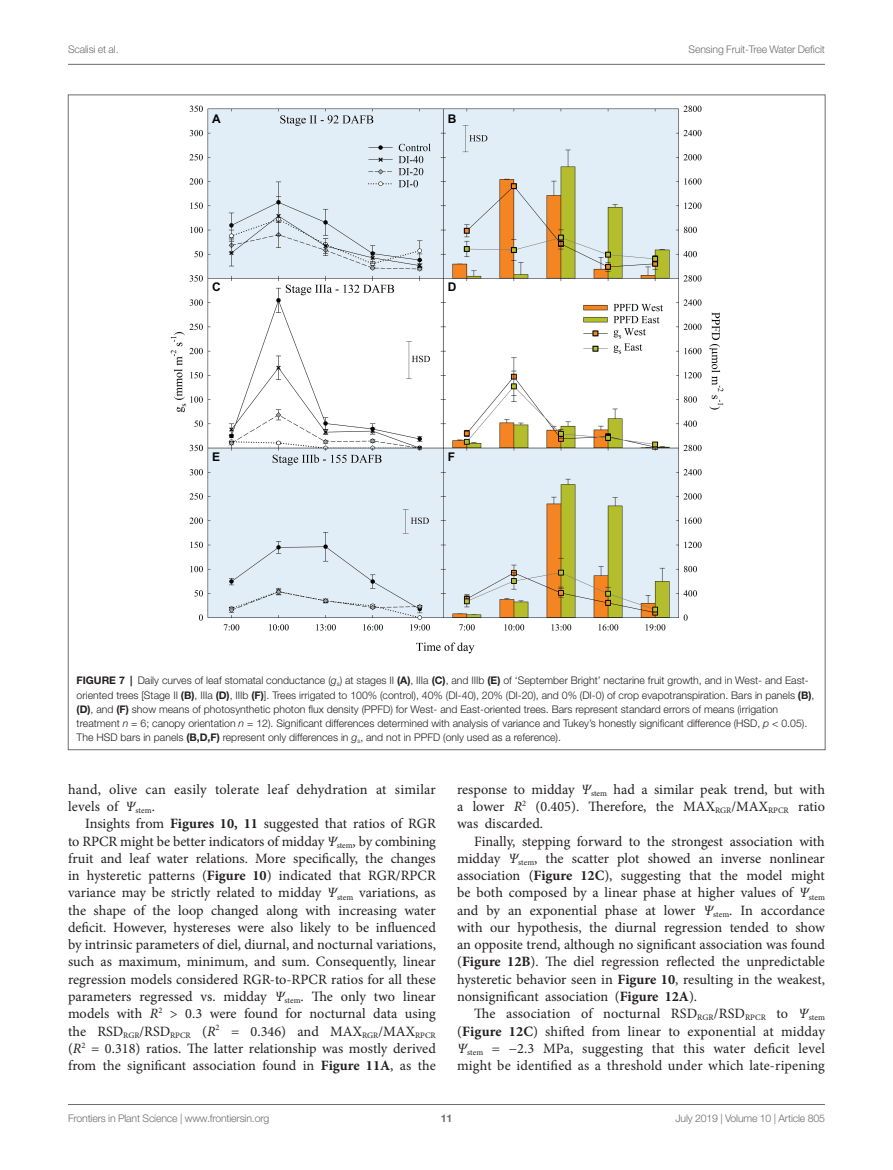
<style>
.page{position:relative;width:893px;height:1170px;background:#fff}
.page>*{position:absolute;margin:0;border:0;box-sizing:border-box;transform-origin:0 0}
.TEXT{font:14.25px/17.2px "Minion Pro";letter-spacing:.005em;color:#231f20;text-align:justify}
.t1{font:700 12px "Arial";color:#030505}
.FIG_LEG{font:300 10.5px/14.2px "Helvetica Neue LT Std";color:#231f20}
.t2{font:300 10.5px "Helvetica Neue LT Std";letter-spacing:-.015em;color:#6c6d70}
.t3{font:700 10.5px "Helvetica Neue LT Std";color:#6c6d70}
.s1{font-weight:700}
.s2{font-style:italic}
</style>
<div class="page">
<hr style="left:68px;top:64px;width:757px;height:1px;background:#6c6d70">
<hr style="left:68px;top:1104px;width:757px;height:1px;background:#6c6d70">
<img style="left:170px;top:105px;width:554px;height:549px">
<p class="t2" style="left:68px;top:42px;width:52px">Scalisi et al.</p>
<p class="t2" style="left:689px;top:42px;width:138px">Sensing Fruit-Tree Water Deficit</p>
<p class="t1" style="left:212px;top:111px;width:10px">A</p>
<p class="t1" style="left:448px;top:111px;width:10px">B</p>
<p class="t1" style="left:212px;top:279px;width:10px">C</p>
<p class="t1" style="left:448px;top:279px;width:10px">D</p>
<p class="t1" style="left:212px;top:449px;width:10px">E</p>
<p class="t1" style="left:448px;top:449px;width:9px">F</p>
<p class="FIG_LEG" style="left:77px;top:673px;width:739px"><span class="s1">FIGURE 7 |</span> Daily curves of leaf stomatal conductance (<span class="s2">g</span><sub>s</sub>) at stages II <span class="s1">(A)</span>, IIIa <span class="s1">(C)</span>, and IIIb <span class="s1">(E)</span> of ‘September Bright’ nectarine fruit growth, and in West- and East&shy;oriented trees [Stage II <span class="s1">(B)</span>, IIIa <span class="s1">(D)</span>, IIIb <span class="s1">(F)</span>]. Trees irrigated to 100% (control), 40% (DI-40), 20% (DI-20), and 0% (DI-0) of crop evapotranspiration. Bars in panels <span class="s1">(B)</span>, <span class="s1">(D)</span>, and <span class="s1">(F)</span> show means of photosynthetic photon flux density (PPFD) for West- and East-oriented trees. Bars represent standard errors of means (irrigation treatment <span class="s2">n</span> = 6; canopy orientation <span class="s2">n</span> = 12). Significant differences determined with analysis of variance and Tukey’s honestly significant difference (HSD, <span class="s2">p</span> &lt; 0.05).<br>The HSD bars in panels <span class="s1">(B,D,F)</span> represent only differences in <span class="s2">g</span><sub>s</sub>, and not in PPFD (only used as a reference).</p>
<p class="TEXT" style="left:68px;top:780px;width:369px">hand, olive can easily tolerate leaf dehydration at similar levels of <span class="s2">Ψ</span><sub>stem</sub>.</p>
<p class="TEXT" style="left:68px;top:815px;width:369px;text-indent:17px">Insights from <span class="s1">Figures 10, 11</span> suggested that ratios of RGR to RPCR might be better indicators of midday <span class="s2">Ψ</span><sub>stem</sub>, by combining fruit and leaf water relations. More specifically, the changes in hysteretic patterns (<span class="s1">Figure 10</span>) indicated that RGR/RPCR variance may be strictly related to midday <span class="s2">Ψ</span><sub>stem</sub> variations, as the shape of the loop changed along with increasing water deficit. However, hystereses were also likely to be influenced by intrinsic parameters of diel, diurnal, and nocturnal variations, such as maximum, minimum, and sum. Consequently, linear regression models considered RGR-to-RPCR ratios for all these parameters regressed vs. midday <span class="s2">Ψ</span><sub>stem</sub>. The only two linear models with <span class="s2">R</span><sup>2</sup> &gt; 0.3 were found for nocturnal data using the RSD<sub>RGR</sub>/RSD<sub>RPCR</sub> (<span class="s2">R</span><sup>2</sup> = 0.346) and MAX<sub>RGR</sub>/MAX<sub>RPCR </sub>(<span class="s2">R</span><sup>2</sup> = 0.318) ratios. The latter relationship was mostly derived from the significant association found in <span class="s1">Figure 11A</span>, as the</p>
<p class="TEXT" style="left:457px;top:780px;width:369px">response to midday <span class="s2">Ψ</span><sub>stem</sub> had a similar peak trend, but with a lower <span class="s2">R</span><sup>2</sup> (0.405). Therefore, the MAX<sub>RGR</sub>/MAX<sub>RPCR</sub> ratio was discarded.</p>
<p class="TEXT" style="left:457px;top:832px;width:369px;text-indent:17px">Finally, stepping forward to the strongest association with midday <span class="s2">Ψ</span><sub>stem</sub>, the scatter plot showed an inverse nonlinear association (<span class="s1">Figure 12C</span>), suggesting that the model might be both composed by a linear phase at higher values of <span class="s2">Ψ</span><sub>stem </sub>and by an exponential phase at lower <span class="s2">Ψ</span><sub>stem</sub>. In accordance with our hypothesis, the diurnal regression tended to show an opposite trend, although no significant association was found (<span class="s1">Figure 12B</span>). The diel regression reflected the unpredictable hysteretic behavior seen in <span class="s1">Figure 10</span>, resulting in the weakest, nonsignificant association (<span class="s1">Figure 12A</span>).</p>
<p class="TEXT" style="left:457px;top:1005px;width:369px;text-indent:17px">The association of nocturnal RSD<sub>RGR</sub>/RSD<sub>RPCR</sub> to <span class="s2">Ψ</span><sub>stem </sub>(<span class="s1">Figure 12C</span>) shifted from linear to exponential at midday <span class="s2">Ψ</span><sub>stem</sub> = −2.3 MPa, suggesting that this water deficit level might be identified as a threshold under which late-ripening</p>
<p class="t2" style="left:68px;top:1111px;width:203px">Frontiers in Plant Science | www.frontiersin.org</p>
<p class="t3" style="left:441px;top:1111px;width:13px">11</p>
<p class="t2" style="left:675px;top:1111px;width:151px">July 2019 | Volume 10 | Article 805</p>
</div>
